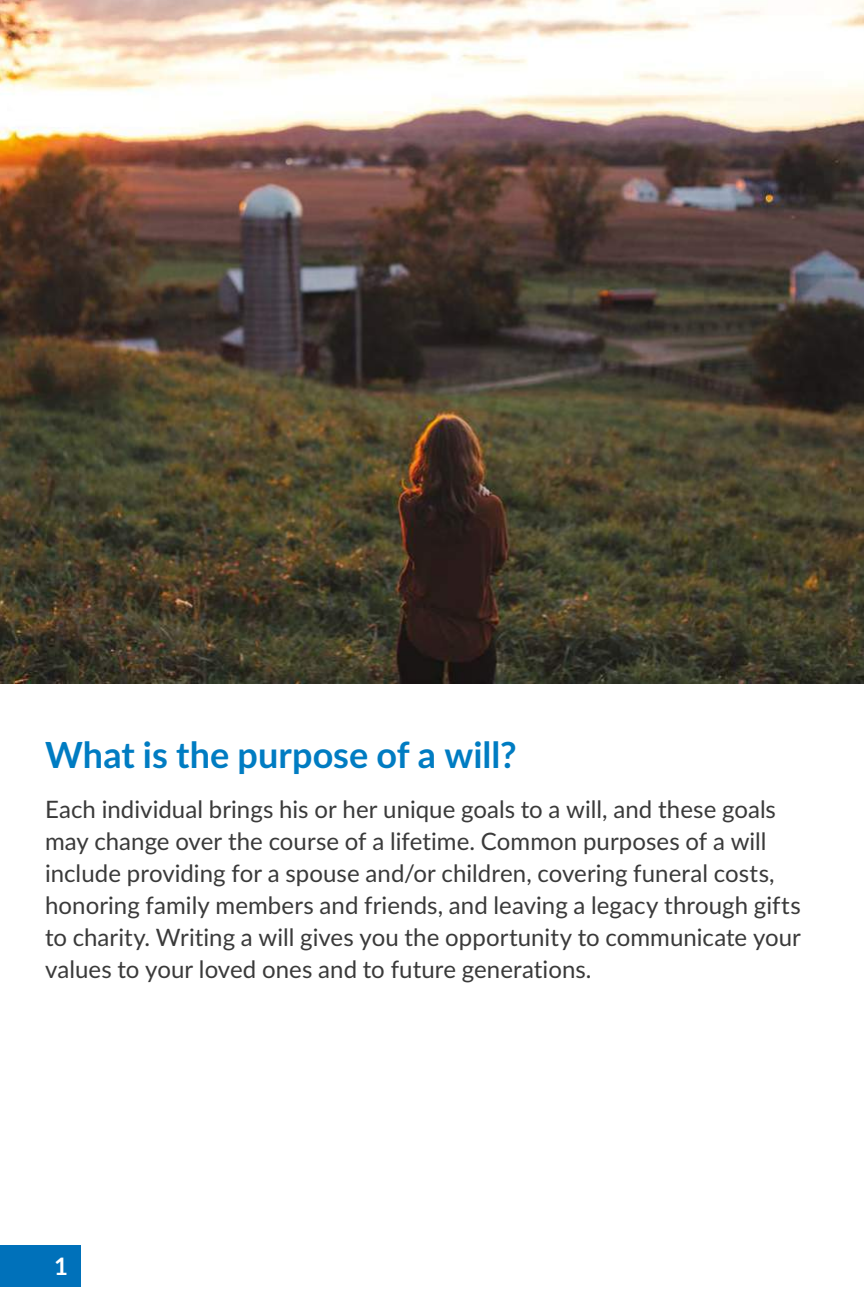
<style>
.page{position:relative;width:864px;height:1296px;background:#fff}
.page>*{position:absolute;margin:0;border:0;box-sizing:border-box;transform-origin:0 0}
.t1{font:700 36px "Lato";color:#007cc2}
.t2{font:24px/32px "Lato";color:#3a3a3a}
.t3{font:700 24px "Lato";color:#fff}
</style>
<div class="page">
<img style="left:0;top:0;width:864px;height:683px">
<div style="left:0;top:1246px;width:80px;height:41px;background:#0071ba"></div>
<h1 class="t1" style="left:45px;top:728px;width:473px">What is the purpose of a will?</h1>
<p class="t2" style="left:45px;top:792px;width:757px">Each individual brings his or her unique goals to a will, and these goals may change over the course of a lifetime. Common purposes of a will include providing for a spouse and/or children, covering funeral costs, honoring family members and friends, and leaving a legacy through gifts to charity. Writing a will gives you the opportunity to communicate your values to your loved ones and to future generations.</p>
<p class="t3" style="left:54px;top:1249px;width:15px">1</p>
</div>
